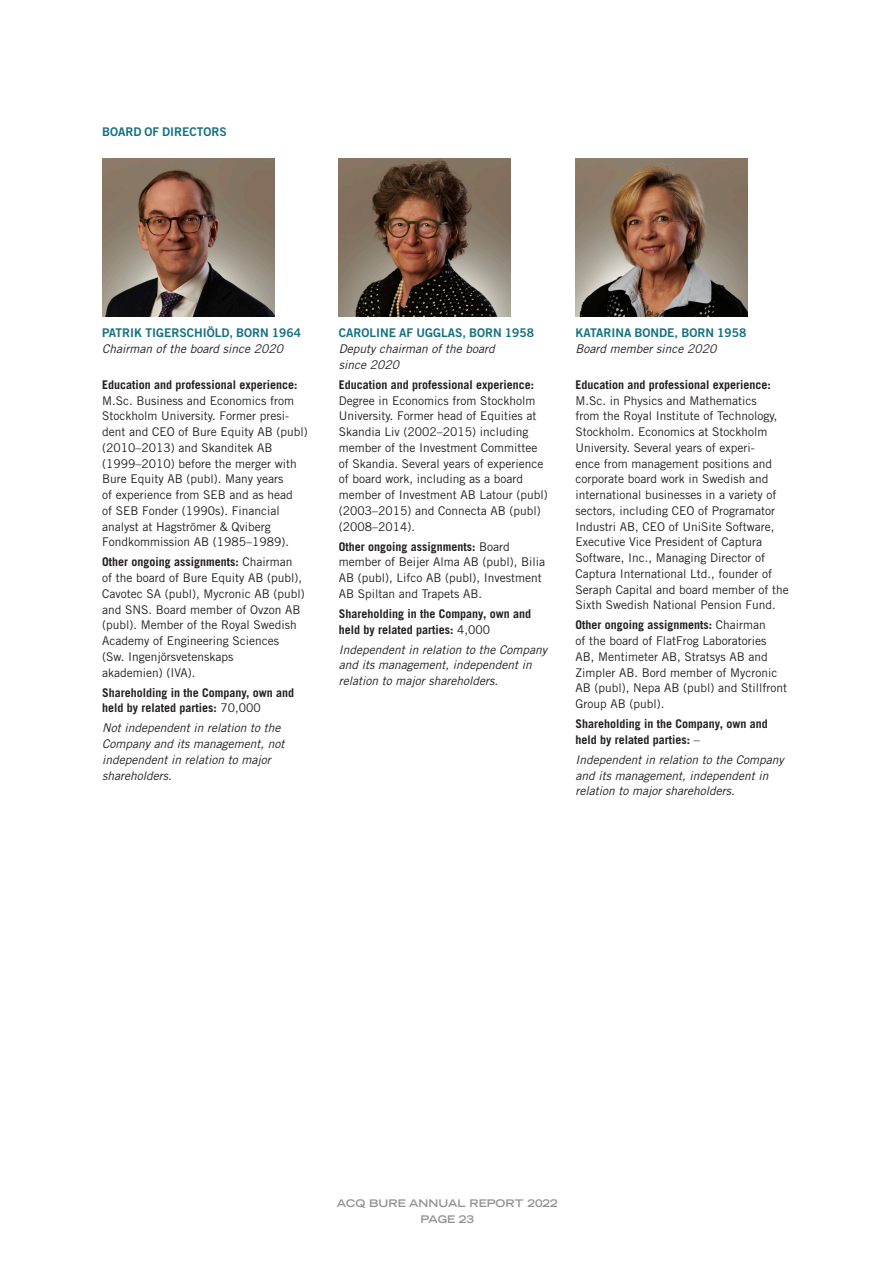
<style>
.page{position:relative;width:893px;height:1263px;background:#fff}
.page>*{position:absolute;margin:0;border:0;box-sizing:border-box;transform-origin:0 0}
.Styrelse_text{font:12px/15.8px "Trade Gothic LT Std";color:#231f20}
.Styrelse_text_utan_f{font:italic 12px/15.8px "Trade Gothic LT Std";color:#231f20}
.Styrelse_text-2{font:700 12px/15.8px "Trade Gothic LT Std";color:#231f20}
.Styrelse_namn{font:12px "Trade Gothic LT Std Bd 2";color:#137180}
.Styrelse_text-3{font:italic 12px/15.8px "Trade Gothic LT Std";color:#231f20}
.t1{font:700 expanded 10.5px/16.5px "Trade Gothic LT Std";color:#939598;text-align:center}
.s1{font-weight:700}
.s2{font-weight:400}
</style>
<div class="page">
<img style="left:102px;top:158px;width:172px;height:159px">
<img style="left:339px;top:158px;width:172px;height:159px">
<img style="left:575px;top:158px;width:173px;height:159px">
<p class="Styrelse_namn" style="left:102px;top:124px;width:126px">BOARD OF DIRECTORS</p>
<p class="Styrelse_namn" style="left:102px;top:326px;width:201px">PATRIK TIGERSCHIÖLD, BORN 1964</p>
<p class="Styrelse_text-3" style="left:102px;top:341px;width:182px">Chairman of the board since 2020</p>
<p class="Styrelse_text" style="left:102px;top:376px;width:207px"><span class="s1">Education and professional experience:<br></span>M.Sc. Business and Economics from Stockholm University. Former presi&shy;dent and CEO of Bure Equity AB (publ) (2010–2013) and Skanditek AB (1999–2010) before the merger with Bure Equity AB (publ). Many years<br>of experience from SEB and as head<br>of SEB Fonder (1990s). Financial analyst at Hagströmer &amp; Qviberg Fondkommission AB (1985–1989).</p>
<p class="Styrelse_text" style="left:102px;top:554px;width:204px"><span class="s1">Other ongoing assignments:</span> Chairman of the board of Bure Equity AB (publ),<br>Cavotec SA (publ), Mycronic AB (publ) and SNS. Board member of Ovzon AB (publ). Member of the Royal Swedish<br>Academy of Engineering Sciences<br>(Sw. Ingenjörsvetenskaps<br>akademien) (IVA).</p>
<p class="Styrelse_text-2" style="left:102px;top:684px;width:194px">Shareholding in the Company, own and held by related parties: <span class="s2">70,000</span></p>
<p class="Styrelse_text_utan_f" style="left:102px;top:720px;width:184px">Not independent in relation to the<br>Company and its management, not independent in relation to major shareholders.</p>
<p class="Styrelse_namn" style="left:339px;top:326px;width:197px">CAROLINE AF UGGLAS, BORN 1958</p>
<p class="Styrelse_text-3" style="left:339px;top:341px;width:157px">Deputy chairman of the board since 2020</p>
<p class="Styrelse_text" style="left:339px;top:376px;width:210px"><span class="s1">Education and professional experience:<br></span>Degree in Economics from Stockholm University. Former head of Equities at Skandia Liv (2002–2015) including member of the Investment Committee of Skandia. Several years of experience of board work, including as a board member of Investment AB Latour (publ) (2003–2015) and Connecta AB (publ) (2008–2014).</p>
<p class="Styrelse_text" style="left:339px;top:538px;width:208px"><span class="s1">Other ongoing assignments:</span> Board member of Beijer Alma AB (publ), Bilia AB (publ), Lifco AB (publ), Investment AB Spiltan and Trapets AB.</p>
<p class="Styrelse_text-2" style="left:339px;top:605px;width:194px">Shareholding in the Company, own and held by related parties: <span class="s2">4,000</span></p>
<p class="Styrelse_text_utan_f" style="left:339px;top:642px;width:210px">Independent in relation to the Company and its management, independent in relation to major shareholders.</p>
<p class="Styrelse_namn" style="left:575px;top:326px;width:173px">KATARINA BONDE, BORN 1958</p>
<p class="Styrelse_text-3" style="left:575px;top:341px;width:142px">Board member since 2020</p>
<p class="Styrelse_text" style="left:575px;top:376px;width:215px"><span class="s1">Education and professional experience:<br></span>M.Sc. in Physics and Mathematics<br>from the Royal Institute of Technology, Stockholm. Economics at Stockholm University. Several years of experi-<br>ence from management positions and corporate board work in Swedish and international businesses in a variety of sectors, including CEO of Programator Industri AB, CEO of UniSite Software, Executive Vice President of Captura Software, Inc., Managing Director of Captura International Ltd., founder of Seraph Capital and board member of the Sixth Swedish National Pension Fund.</p>
<p class="Styrelse_text" style="left:575px;top:617px;width:213px"><span class="s1">Other ongoing assignments:</span> Chairman<br>of the board of FlatFrog Laboratories AB, Mentimeter AB, Stratsys AB and Zimpler AB. Bord member of Mycronic AB (publ), Nepa AB (publ) and Stillfront Group AB (publ).</p>
<p class="Styrelse_text-2" style="left:575px;top:716px;width:194px">Shareholding in the Company, own and held by related parties: <span class="s2">–</span></p>
<p class="Styrelse_text_utan_f" style="left:575px;top:752px;width:210px">Independent in relation to the Company and its management, independent in relation to major shareholders.</p>
<p class="t1" style="left:337px;top:1194px;width:222px">ACQ BURE ANNUAL REPORT 2022<br>PAGE 23</p>
</div>
